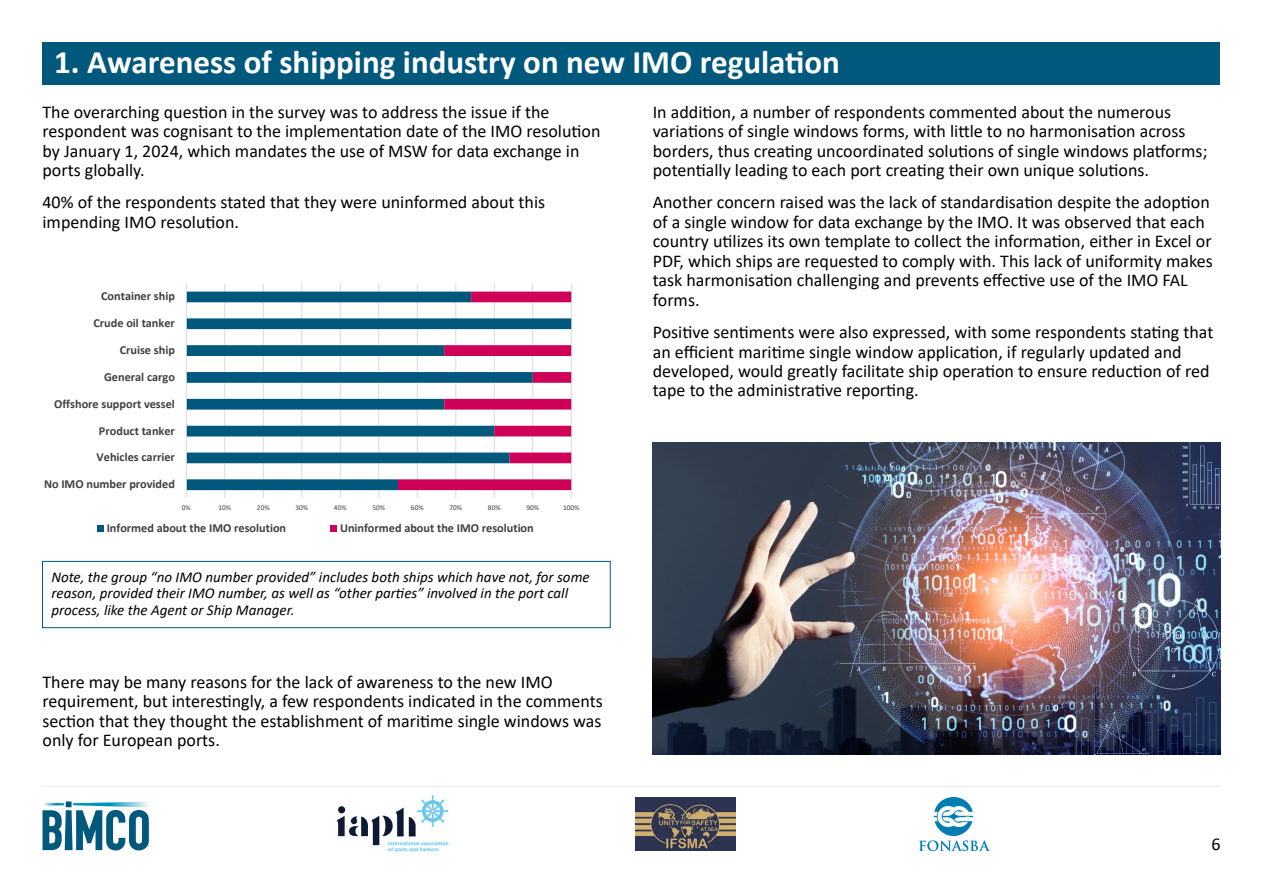
<style>
.page{position:relative;width:1263px;height:893px;background:#fff}
.page>*{position:absolute;margin:0;border:0;box-sizing:border-box;transform-origin:0 0}
.t1{font:700 33px "Calibri";color:#fff}
.t2{font:18px/19.5px "Calibri";color:#000}
.t3{font:italic 15px/16.5px "Calibri";color:#000}
.t4{font:700 12.3px "Calibri";color:#404040}
.t5{font:7.35px "Calibri";letter-spacing:.005em;color:#404040}
</style>
<div class="page">
<svg style="left:43px;top:801px;width:106px;height:49px"></svg>
<hr style="left:43px;top:786px;width:1177px;height:1px;background:#919d9d">
<img style="left:336px;top:795px;width:113px;height:57px">
<img style="left:635px;top:797px;width:100px;height:53px">
<img style="left:920px;top:797px;width:69px;height:53px">
<div style="left:43px;top:43px;width:1177px;height:42px;background:#00587c"></div>
<div style="left:42px;top:561px;width:569px;height:67px;border:1px solid #00587c"></div>
<hr style="left:225px;top:283px;width:1px;height:215px;background:#d9d9d9">
<hr style="left:263px;top:283px;width:1px;height:215px;background:#d9d9d9">
<hr style="left:302px;top:283px;width:1px;height:215px;background:#d9d9d9">
<hr style="left:340px;top:283px;width:1px;height:215px;background:#d9d9d9">
<hr style="left:378px;top:283px;width:1px;height:215px;background:#d9d9d9">
<hr style="left:417px;top:283px;width:1px;height:215px;background:#d9d9d9">
<hr style="left:455px;top:283px;width:1px;height:215px;background:#d9d9d9">
<hr style="left:494px;top:283px;width:1px;height:215px;background:#d9d9d9">
<hr style="left:532px;top:283px;width:1px;height:215px;background:#d9d9d9">
<hr style="left:571px;top:283px;width:1px;height:215px;background:#d9d9d9">
<svg style="left:187px;top:292px;width:211px;height:198px"></svg>
<svg style="left:398px;top:292px;width:173px;height:198px"></svg>
<hr style="left:186px;top:283px;width:1px;height:215px;background:#d9d9d9">
<div style="left:97px;top:525px;width:7px;height:7px;background:#00587c"></div>
<div style="left:330px;top:525px;width:7px;height:7px;background:#ce0058"></div>
<img style="left:653px;top:443px;width:567px;height:312px">
<h1 class="t1" style="left:54px;top:39px;width:787px">1. Awareness of shipping industry on new IMO regulation</h1>
<p class="t2" style="left:43px;top:101px;width:559px">The overarching question in the survey was to address the issue if the respondent was cognisant to the implementation date of the IMO resolution by January 1, 2024, which mandates the use of MSW for data exchange in ports globally.</p>
<p class="t2" style="left:43px;top:192px;width:504px">40% of the respondents stated that they were uninformed about this impending IMO resolution.</p>
<p class="t2" style="left:653px;top:101px;width:556px">In addition, a number of respondents commented about the numerous variations of single windows forms, with little to no harmonisation across borders, thus creating uncoordinated solutions of single windows platforms; potentially leading to each port creating their own unique solutions.</p>
<p class="t2" style="left:653px;top:192px;width:561px">Another concern raised was the lack of standardisation despite the adoption of a single window for data exchange by the IMO. It was observed that each country utilizes its own template to collect the information, either in Excel or PDF, which ships are requested to comply with. This lack of uniformity makes task harmonisation challenging and prevents effective use of the IMO FAL forms.</p>
<p class="t2" style="left:653px;top:322px;width:562px">Positive sentiments were also expressed, with some respondents stating that an efficient maritime single window application, if regularly updated and developed, would greatly facilitate ship operation to ensure reduction of red tape to the administrative reporting.</p>
<p class="t4" style="left:101px;top:288px;width:75px">Container ship</p>
<p class="t4" style="left:93px;top:314px;width:83px">Crude oil tanker</p>
<p class="t4" style="left:120px;top:341px;width:57px">Cruise ship</p>
<p class="t4" style="left:104px;top:368px;width:72px">General cargo</p>
<p class="t4" style="left:54px;top:395px;width:122px">Offshore support vessel</p>
<p class="t4" style="left:99px;top:422px;width:77px">Product tanker</p>
<p class="t4" style="left:97px;top:449px;width:80px">Vehicles carrier</p>
<p class="t4" style="left:44px;top:475px;width:132px">No IMO number provided</p>
<p class="t5" style="left:182px;top:502px;width:10px">0%</p>
<p class="t5" style="left:218px;top:502px;width:14px">10%</p>
<p class="t5" style="left:257px;top:502px;width:14px">20%</p>
<p class="t5" style="left:295px;top:502px;width:14px">30%</p>
<p class="t5" style="left:334px;top:502px;width:14px">40%</p>
<p class="t5" style="left:372px;top:502px;width:14px">50%</p>
<p class="t5" style="left:411px;top:502px;width:14px">60%</p>
<p class="t5" style="left:449px;top:502px;width:14px">70%</p>
<p class="t5" style="left:488px;top:502px;width:14px">80%</p>
<p class="t5" style="left:526px;top:502px;width:14px">90%</p>
<p class="t5" style="left:563px;top:502px;width:18px">100%</p>
<p class="t4" style="left:107px;top:519px;width:181px">Informed about the IMO resolution</p>
<p class="t4" style="left:340px;top:519px;width:195px">Uninformed about the IMO resolution</p>
<p class="t3" style="left:51px;top:568px;width:540px">Note, the group “no IMO number provided” includes both ships which have not, for some reason, provided their IMO number, as well as “other parties” involved in the port call process, like the Agent or Ship Manager.</p>
<p class="t2" style="left:43px;top:671px;width:562px">There may be many reasons for the lack of awareness to the new IMO requirement, but interestingly, a few respondents indicated in the comments section that they thought the establishment of maritime single windows was only for European ports.</p>
<p class="t2" style="left:1211px;top:834px;width:11px">6</p>
</div>
